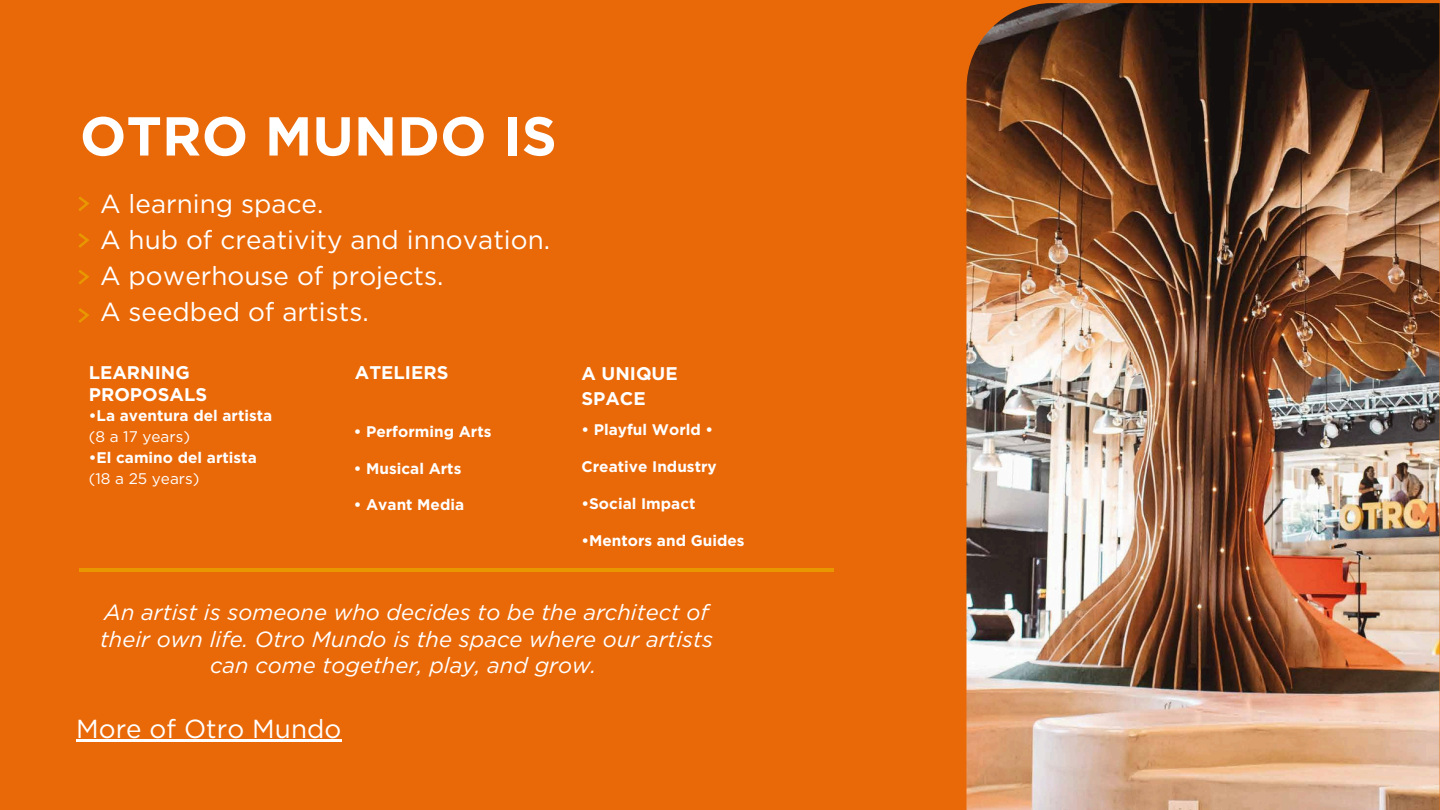
<style>
.page{position:relative;width:1440px;height:810px;background:#e96909}
.page>*{position:absolute;margin:0;border:0;box-sizing:border-box;transform-origin:0 0}
.t1{font:700 54.7px "Gotham";color:#fff}
.t2{font:26.1px/36px "Gotham";color:#fff}
.t3{font:italic 22px/26.2px "Gotham";color:#fff;text-align:center}
.t4{font:700 18.3px/21.8px "Gotham";color:#fff}
.t5{font:700 15.4px "Gotham";color:#fff}
.t6{font:15.4px "Gotham";color:#fff}
</style>
<div class="page">
<hr style="left:80px;top:569px;width:753px;height:2px;background:#e89700">
<svg style="left:78px;top:196px;width:11px;height:15px"></svg>
<svg style="left:79px;top:233px;width:10px;height:15px"></svg>
<svg style="left:78px;top:270px;width:11px;height:14px"></svg>
<svg style="left:79px;top:308px;width:10px;height:15px"></svg>
<img style="left:966px;top:3px;width:474px;height:807px">
<hr style="left:76px;top:740px;width:265px;height:2px;background:#fff">
<h2 class="t1" style="left:80px;top:103px;width:478px">OTRO MUNDO IS</h2>
<p class="t2" style="left:100px;top:186px;width:452px">A learning space.<br>A hub of creativity and innovation.<br>A powerhouse of projects.<br>A seedbed of artists.</p>
<p class="t4" style="left:89px;top:362px;width:120px">LEARNING<br>PROPOSALS</p>
<p class="t5" style="left:89px;top:406px;width:185px">•La aventura del artista</p>
<h4 class="t6" style="left:89px;top:427px;width:103px">(8 a 17 years)</h4>
<h5 class="t5" style="left:89px;top:448px;width:169px">•El camino del artista</h5>
<h4 class="t6" style="left:89px;top:469px;width:112px">(18 a 25 years)</h4>
<h5 class="t4" style="left:355px;top:362px;width:95px">ATELIERS</h5>
<h3 class="t4" style="left:581px;top:360px;width:98px;line-height:25.5px">A UNIQUE<br>SPACE</h3>
<h2 class="t5" style="left:354px;top:422px;width:139px">• Performing Arts</h2>
<h2 class="t5" style="left:354px;top:459px;width:109px">• Musical Arts</h2>
<h2 class="t5" style="left:354px;top:496px;width:112px">• Avant Media</h2>
<p class="t5" style="left:581px;top:420px;width:133px">• Playful World •</p>
<p class="t5" style="left:581px;top:457px;width:137px">Creative Industry</p>
<p class="t5" style="left:581px;top:494px;width:116px">•Social Impact</p>
<p class="t5" style="left:581px;top:531px;width:165px">•Mentors and Guides</p>
<p class="t3" style="left:100px;top:599px;width:615px">An artist is someone who decides to be the architect of their own life. Otro Mundo is the space where our artists can come together, play, and grow.</p>
<p class="t2" style="left:76px;top:711px;width:267px">More of Otro Mundo</p>
</div>
